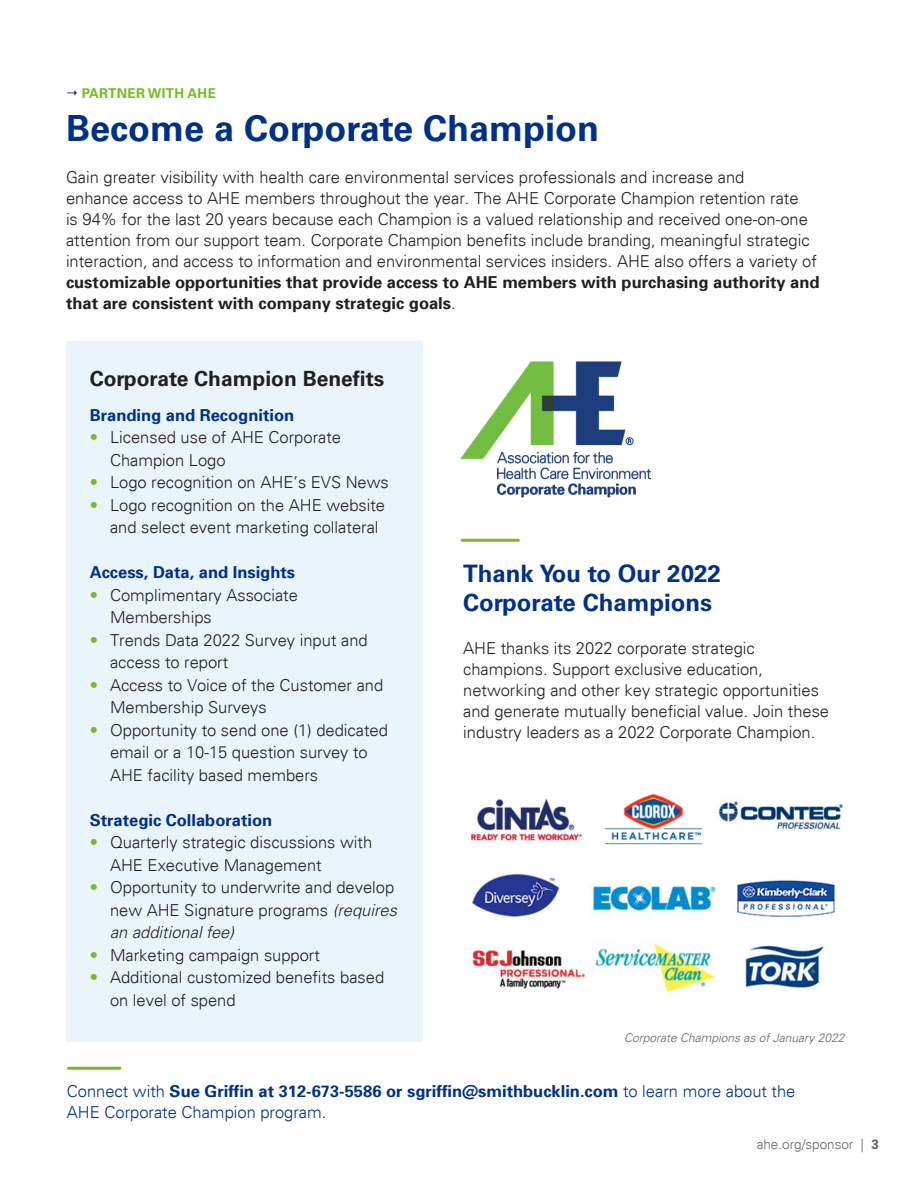
<style>
.page{position:relative;width:918px;height:1188px;background:#fff}
.page>*{position:absolute;margin:0;border:0;box-sizing:border-box;transform-origin:0 0}
.t1{font:700 36px "Univers";color:#003087}
.t2{font:700 24px/28.8px "Univers";color:#003087}
.t3{font:700 21px "Univers";color:#231f20}
.t4{font:300 16.5px/22.5px "Univers";color:#231f20}
.t5{font:700 16.5px "Univers 65";color:#003087}
.t6{font:300 16.5px "Univers";color:#003087}
.t7{font:300 13.5px "Univers";color:#63666a}
.t8{font:700 13.5px "Univers";letter-spacing:.025em;color:#76bc21}
.t9{font:italic 300 12px "Univers";color:#636366}
.s1{font-family:"Univers 65";font-weight:700}
.s2{color:#76bc21}
.s3{font-style:italic}
.s4{font-family:"Univers";font-weight:300}
.s5{font-weight:700}
</style>
<div class="page">
<div style="left:66px;top:341px;width:356px;height:701px;background:#e9f4fb"></div>
<img style="left:460px;top:361px;width:191px;height:137px">
<img style="left:470px;top:793px;width:374px;height:52px">
<img style="left:472px;top:873px;width:88px;height:44px">
<img style="left:472px;top:942px;width:352px;height:52px">
<img style="left:590px;top:885px;width:126px;height:35px">
<img style="left:737px;top:880px;width:98px;height:37px">
<hr style="left:68px;top:1067px;width:52px;height:3px;background:#76bc21">
<hr style="left:462px;top:539px;width:56px;height:3px;background:#76bc21">
<p class="t8" style="left:82px;top:85px;width:136px">PARTNER WITH AHE</p>
<p class="t1" style="left:66px;top:107px;width:535px">Become a Corporate Champion</p>
<p class="t4" style="left:66px;top:166px;width:680px">Gain greater visibility with health care environmental services professionals and increase and</p>
<p class="t4" style="left:66px;top:188px;width:755px;line-height:21px">enhance access to AHE members throughout the year. The AHE Corporate Champion retention rate<br>is 94% for the last 20 years because each Champion is a valued relationship and received one-on-one attention from our support team. Corporate Champion benefits include branding, meaningful strategic interaction, and access to information and environmental services insiders. AHE also offers a variety of <span class="s1">customizable opportunities that provide access to AHE members with purchasing authority and that are consistent with company strategic goals</span>.</p>
<p class="t3" style="left:90px;top:367px;width:296px">Corporate Champion Benefits</p>
<p class="t5" style="left:90px;top:404px;width:206px">Branding and Recognition</p>
<p class="t4" style="left:110px;top:426px;width:233px;text-indent:-20px"><span class="s2">•</span> Licensed use of AHE Corporate<br>Champion Logo</p>
<p class="t4" style="left:90px;top:471px;width:301px"><span class="s2">•</span> Logo recognition on AHE’s EVS News</p>
<p class="t4" style="left:110px;top:494px;width:277px;text-indent:-20px"><span class="s2">•</span> Logo recognition on the AHE website and select event marketing collateral</p>
<p class="t5" style="left:90px;top:562px;width:207px">Access, Data, and Insights</p>
<p class="t4" style="left:110px;top:584px;width:189px;text-indent:-20px"><span class="s2">•</span> Complimentary Associate<br>Memberships</p>
<p class="t4" style="left:110px;top:629px;width:259px;text-indent:-20px"><span class="s2">•</span> Trends Data 2022 Survey input and access to report</p>
<p class="t4" style="left:110px;top:674px;width:275px;text-indent:-20px"><span class="s2">•</span> Access to Voice of the Customer and<br>Membership Surveys</p>
<p class="t4" style="left:110px;top:719px;width:279px;text-indent:-20px"><span class="s2">•</span> Opportunity to send one (1) dedicated email or a 10-15 question survey to<br>AHE facility based members</p>
<p class="t5" style="left:90px;top:809px;width:184px">Strategic Collaboration</p>
<p class="t4" style="left:110px;top:831px;width:264px;text-indent:-20px"><span class="s2">•</span> Quarterly strategic discussions with<br>AHE Executive Management</p>
<p class="t4" style="left:110px;top:876px;width:288px;text-indent:-20px"><span class="s2">•</span> Opportunity to underwrite and develop new AHE Signature programs <span class="s3">(requires an additional fee)</span></p>
<p class="t4" style="left:90px;top:944px;width:232px"><span class="s2">•</span> Marketing campaign support</p>
<p class="t4" style="left:110px;top:966px;width:276px;text-indent:-20px"><span class="s2">•</span> Additional customized benefits based on level of spend</p>
<p class="t2" style="left:463px;top:559px;width:259px">Thank You to Our 2022<br>Corporate Champions</p>
<p class="t4" style="left:463px;top:637px;width:367px;line-height:21px">AHE thanks its 2022 corporate strategic champions. Support exclusive education, networking and other key strategic opportunities and generate mutually beneficial value. Join these industry leaders as a 2022 Corporate Champion.</p>
<p class="t9" style="left:624px;top:1030px;width:222px">Corporate Champions as of January 2022</p>
<p class="t5" style="left:67px;top:1081px;width:730px"><span class="s4">Connect with</span> Sue Griffin at 312-673-5586 or sgriffin@smithbucklin.com <span class="s4">to learn more about the</span></p>
<p class="t6" style="left:67px;top:1102px;width:261px">AHE Corporate Champion program.</p>
<p class="t7" style="left:757px;top:1136px;width:124px">ahe.org/sponsor | <span class="s5">3</span></p>
</div>
